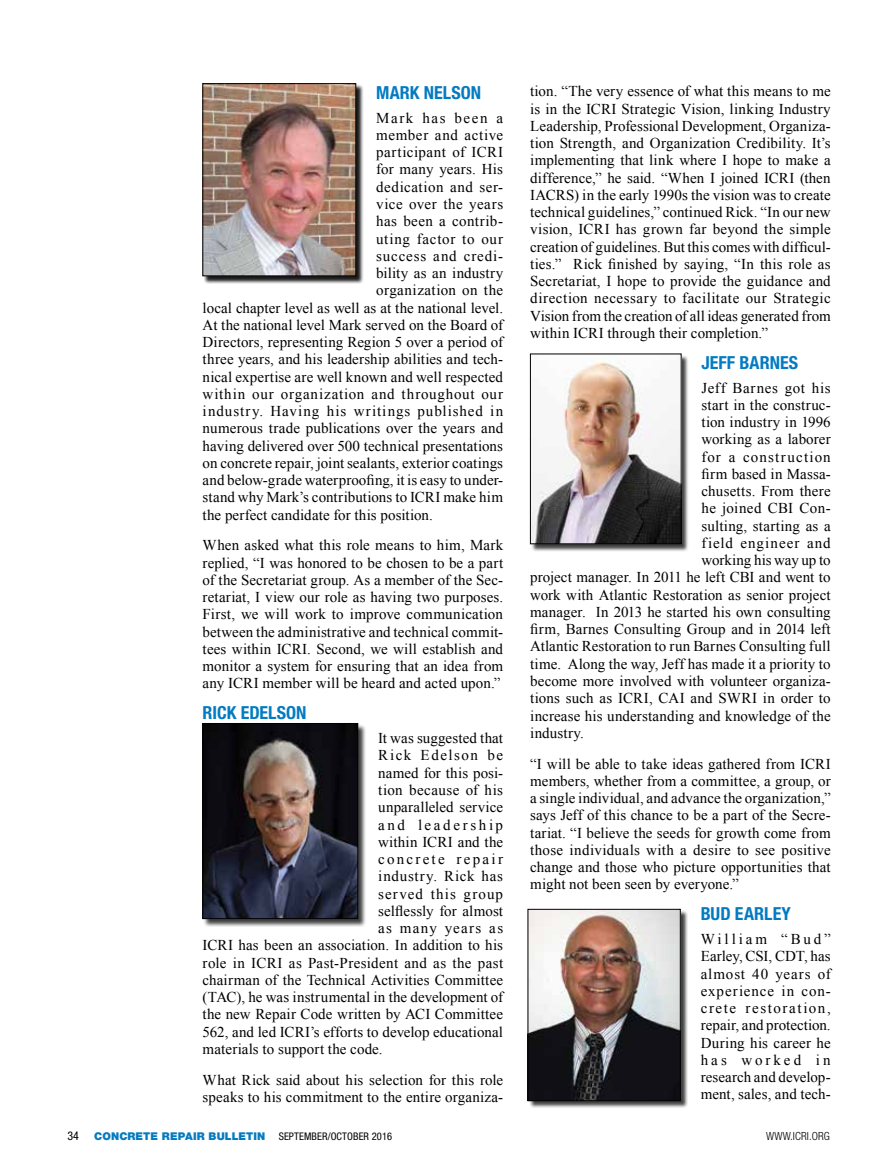
<style>
.page{position:relative;width:878px;height:1175px;background:#fff}
.page>*{position:absolute;margin:0;border:0;box-sizing:border-box;transform-origin:0 0}
.t1{font:700 condensed 18px "Helvetica Neue LT Std";color:#047bc1}
.t2{font:15px/17.2px "Times New Roman";letter-spacing:.01em;color:#000;text-align:justify}
.t3{font:15px "Times New Roman";letter-spacing:.05em;color:#000}
.t4{font:15px "Times New Roman";letter-spacing:.03em;color:#000}
.t5{font:15px "Times New Roman";letter-spacing:.06em;color:#000}
.t6{font:15px "Times New Roman";letter-spacing:.035em;color:#000}
.t7{font:15px "Times New Roman";letter-spacing:.055em;color:#000}
.t8{font:15px "Times New Roman";letter-spacing:.04em;color:#000}
.t9{font:15px "Times New Roman";letter-spacing:.075em;color:#000}
.t10{font:15px "Times New Roman";letter-spacing:.105em;color:#000}
.t11{font:15px "Times New Roman";letter-spacing:.07em;color:#000}
.t12{font:15px "Times New Roman";letter-spacing:.15em;color:#000}
.t13{font:15px "Times New Roman";letter-spacing:.175em;color:#000}
.t14{font:15px "Times New Roman";letter-spacing:.09em;color:#000}
.t15{font:condensed 12px "Helvetica Neue LT Std";color:#000}
.t16{font:300 condensed 11.25px "Helvetica Neue LT Std";letter-spacing:.01em;color:#000}
.t17{font:900 10.8px "Helvetica Neue LT Std";letter-spacing:.01em;color:#047bc1}
.t18{font:condensed 10.5px "Helvetica Neue LT Std";letter-spacing:.01em;color:#000}
</style>
<div class="page">
<div style="left:528px;top:910px;width:160px;height:198px;background:#000;opacity:.75"></div>
<img style="left:530px;top:911px;width:148px;height:187px">
<div style="left:528px;top:909px;width:152px;height:191px;border:1px solid #000"></div>
<div style="left:531px;top:355px;width:158px;height:196px;background:#000;opacity:.75"></div>
<img style="left:532px;top:356px;width:147px;height:186px">
<div style="left:530px;top:354px;width:151px;height:190px;border:1px solid #000"></div>
<div style="left:203px;top:723px;width:163px;height:203px;background:#000;opacity:.75"></div>
<img style="left:205px;top:725px;width:151px;height:191px">
<div style="left:203px;top:723px;width:155px;height:195px;border:1px solid #000"></div>
<div style="left:204px;top:84px;width:159px;height:200px;background:#000;opacity:.9"></div>
<img style="left:205px;top:85px;width:149px;height:189px">
<div style="left:203px;top:83px;width:153px;height:193px;border:1px solid #000"></div>
<p class="t1" style="left:376px;top:81px;width:106px">MARK NELSON</p>
<p class="t10" style="left:376px;top:108px;width:128px">Mark has been a</p>
<p class="t8" style="left:376px;top:125px;width:128px">member and active</p>
<p class="t4" style="left:376px;top:142px;width:128px">participant of ICRI</p>
<p class="t2" style="left:376px;top:161px;width:128px">for many years. His</p>
<p class="t6" style="left:376px;top:177px;width:128px">dedication and ser-</p>
<p class="t6" style="left:376px;top:194px;width:128px">vice over the years</p>
<p class="t4" style="left:376px;top:211px;width:128px">has been a contrib-</p>
<p class="t3" style="left:376px;top:228px;width:128px">uting factor to our</p>
<p class="t7" style="left:376px;top:246px;width:128px">success and credi-</p>
<p class="t2" style="left:376px;top:264px;width:128px">bility as an industry</p>
<p class="t2" style="left:376px;top:281px;width:128px">organization on the</p>
<p class="t2" style="left:203px;top:299px;width:302px">local chapter level as well as at the national level.</p>
<p class="t2" style="left:203px;top:316px;width:302px">At the national level Mark served on the Board of</p>
<p class="t2" style="left:203px;top:333px;width:302px">Directors, representing Region 5 over a period of</p>
<p class="t2" style="left:203px;top:350px;width:302px">three years, and his leadership abilities and tech-</p>
<p class="t2" style="left:203px;top:368px;width:302px">nical expertise are well known and well respected</p>
<p class="t3" style="left:203px;top:384px;width:302px">within our organization and throughout our</p>
<p class="t5" style="left:203px;top:401px;width:302px">industry. Having his writings published in</p>
<p class="t2" style="left:203px;top:419px;width:302px">numerous trade publications over the years and</p>
<p class="t2" style="left:203px;top:437px;width:302px">having delivered over 500 technical presentations</p>
<p class="t2" style="left:203px;top:454px;width:302px">on concrete repair, joint sealants, exterior coatings</p>
<p class="t2" style="left:203px;top:471px;width:302px">and below-grade waterproofing, it is easy to under-</p>
<p class="t2" style="left:203px;top:488px;width:302px">stand why Mark’s contributions to ICRI make him</p>
<p class="t2" style="left:203px;top:506px;width:232px">the perfect candidate for this position.</p>
<p class="t2" style="left:203px;top:536px;width:302px">When asked what this role means to him, Mark replied, “I was honored to be chosen to be a part of the Secretariat group. As a member of the Sec&shy;retariat, I view our role as having two purposes.<br>First, we will work to improve communication between the administrative and technical commit&shy;tees within ICRI. Second, we will establish and monitor a system for ensuring that an idea from any ICRI member will be heard and acted upon.”</p>
<p class="t1" style="left:203px;top:702px;width:105px">RICK EDELSON</p>
<p class="t2" style="left:378px;top:729px;width:126px">It was suggested that</p>
<p class="t10" style="left:378px;top:745px;width:126px">Rick Edelson be</p>
<p class="t2" style="left:378px;top:764px;width:126px">named for this posi-</p>
<p class="t4" style="left:378px;top:780px;width:126px">tion because of his</p>
<p class="t2" style="left:378px;top:798px;width:126px">unparalleled service</p>
<p class="t13" style="left:378px;top:814px;width:126px">and leadership</p>
<p class="t2" style="left:378px;top:833px;width:126px">within ICRI and the</p>
<p class="t12" style="left:378px;top:849px;width:126px">concrete repair</p>
<p class="t7" style="left:378px;top:866px;width:126px">industry. Rick has</p>
<p class="t9" style="left:378px;top:883px;width:126px">served this group</p>
<p class="t2" style="left:378px;top:902px;width:126px">selflessly for almost</p>
<p class="t14" style="left:378px;top:918px;width:126px">as many years as</p>
<p class="t2" style="left:203px;top:936px;width:302px">ICRI has been an association. In addition to his</p>
<p class="t2" style="left:203px;top:953px;width:302px">role in ICRI as Past-President and as the past</p>
<p class="t2" style="left:203px;top:971px;width:302px">chairman of the Technical Activities Committee</p>
<p class="t2" style="left:203px;top:988px;width:302px">(TAC), he was instrumental in the development of</p>
<p class="t2" style="left:203px;top:1005px;width:302px">the new Repair Code written by ACI Committee</p>
<p class="t2" style="left:203px;top:1022px;width:302px">562, and led ICRI’s efforts to develop educational</p>
<p class="t2" style="left:203px;top:1040px;width:181px">materials to support the code.</p>
<p class="t2" style="left:203px;top:1070px;width:302px">What Rick said about his selection for this role speaks to his commitment to the entire organiza-</p>
<p class="t2" style="left:530px;top:82px;width:302px">tion. “The very essence of what this means to me is in the ICRI Strategic Vision, linking Industry Leadership, Professional Development, Organiza&shy;tion Strength, and Organization Credibility. It’s implementing that link where I hope to make a difference,” he said. “When I joined ICRI (then IACRS) in the early 1990s the vision was to create technical guidelines,” continued Rick. “In our new vision, ICRI has grown far beyond the simple creation of guidelines. But this comes with difficul&shy;ties.” Rick finished by saying, “In this role as Secretariat, I hope to provide the guidance and direction necessary to facilitate our Strategic Vision from the creation of all ideas generated from within ICRI through their completion.”</p>
<p class="t1" style="left:701px;top:351px;width:98px">JEFF BARNES</p>
<p class="t8" style="left:701px;top:377px;width:131px">Jeff Barnes got his</p>
<p class="t2" style="left:701px;top:396px;width:131px">start in the construc-</p>
<p class="t2" style="left:701px;top:413px;width:131px">tion industry in 1996</p>
<p class="t2" style="left:701px;top:430px;width:131px">working as a laborer</p>
<p class="t9" style="left:701px;top:446px;width:131px">for a construction</p>
<p class="t2" style="left:701px;top:465px;width:131px">firm based in Massa-</p>
<p class="t2" style="left:701px;top:482px;width:131px">chusetts. From there</p>
<p class="t2" style="left:701px;top:499px;width:131px">he joined CBI Con-</p>
<p class="t2" style="left:701px;top:517px;width:131px">sulting, starting as a</p>
<p class="t11" style="left:701px;top:533px;width:131px">field engineer and</p>
<p class="t2" style="left:701px;top:551px;width:131px">working his way up to</p>
<p class="t2" style="left:530px;top:568px;width:302px">project manager. In 2011 he left CBI and went to</p>
<p class="t2" style="left:530px;top:586px;width:302px">work with Atlantic Restoration as senior project</p>
<p class="t2" style="left:530px;top:603px;width:302px">manager. In 2013 he started his own consulting</p>
<p class="t2" style="left:530px;top:620px;width:302px">firm, Barnes Consulting Group and in 2014 left</p>
<p class="t2" style="left:530px;top:637px;width:302px">Atlantic Restoration to run Barnes Consulting full</p>
<p class="t2" style="left:530px;top:655px;width:302px">time. Along the way, Jeff has made it a priority to</p>
<p class="t2" style="left:530px;top:672px;width:302px">become more involved with volunteer organiza-</p>
<p class="t2" style="left:530px;top:689px;width:302px">tions such as ICRI, CAI and SWRI in order to</p>
<p class="t2" style="left:530px;top:706px;width:302px">increase his understanding and knowledge of the</p>
<p class="t2" style="left:530px;top:724px;width:55px">industry.</p>
<p class="t2" style="left:530px;top:754px;width:302px">“I will be able to take ideas gathered from ICRI members, whether from a committee, a group, or a single individual, and advance the organization,” says Jeff of this chance to be a part of the Secre&shy;tariat. “I believe the seeds for growth come from those individuals with a desire to see positive change and those who picture opportunities that might not been seen by everyone.”</p>
<p class="t1" style="left:700px;top:902px;width:92px">BUD EARLEY</p>
<p class="t2" style="left:700px;top:930px;width:131px">William “Bud” Earley, CSI, CDT, has almost 40 years of experience in con&shy;crete restoration, repair, and protection.<br>During his career he has worked in research and develop&shy;ment, sales, and tech-</p>
<p class="t15" style="left:68px;top:1129px;width:13px">34</p>
<p class="t17" style="left:94px;top:1130px;width:173px">CONCRETE REPAIR BULLETIN</p>
<p class="t18" style="left:279px;top:1130px;width:115px">SEPTEMBER/OCTOBER 2016</p>
<p class="t16" style="left:766px;top:1129px;width:65px">WWW.ICRI.ORG</p>
</div>
